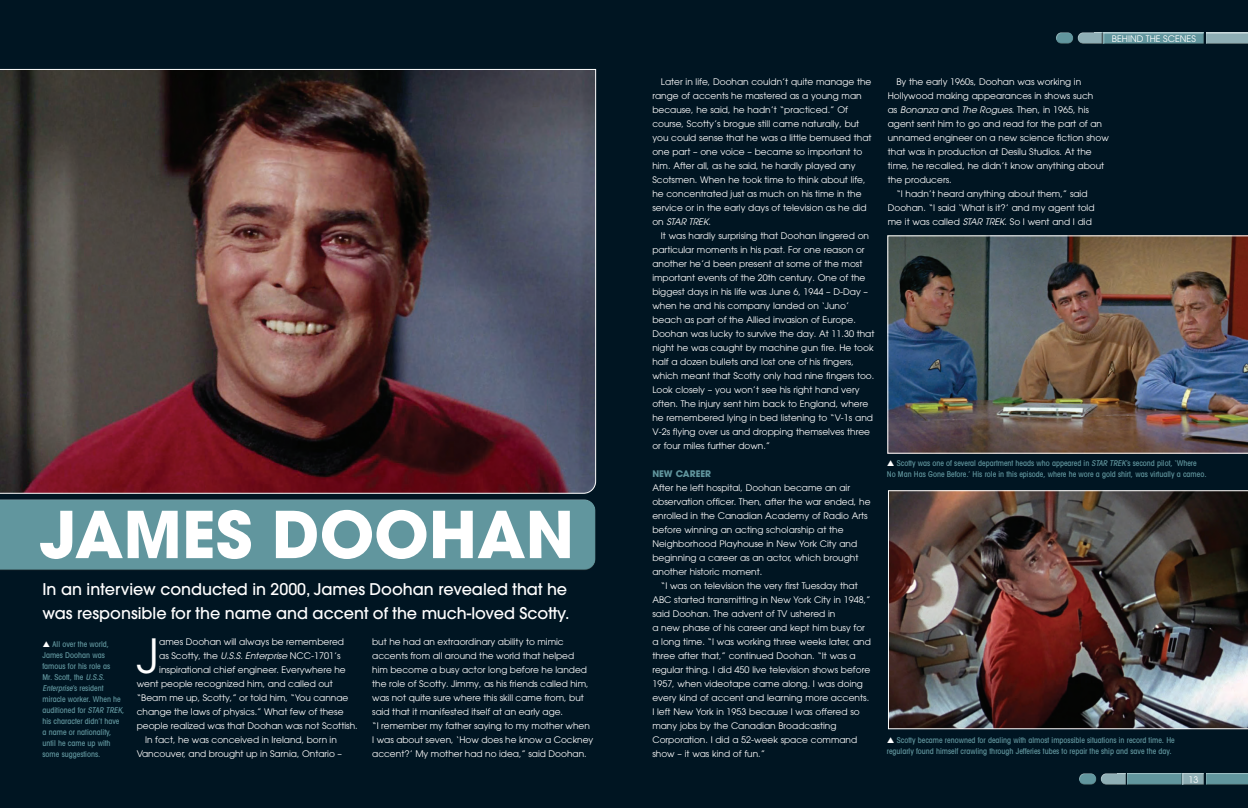
<style>
.page{position:relative;width:1248px;height:808px;background:#fff}
.page>*{position:absolute;margin:0;border:0;box-sizing:border-box;transform-origin:0 0}
.t1{font:700 64px "Avant Garde";color:#fff}
.t2{font:46.8px "Avant Garde";color:#fff}
.t3{font:500 16px/24px "Avant Garde";color:#fff}
.t4{font:9px/14px "Avant Garde";color:#fff}
.t5{font:italic 9px "Avant Garde LT";color:#fff}
.t6{font:700 9px "Avant Garde LT";color:#61969e}
.t7{font:500 condensed 8px/11px "Avant Garde LT";color:#61969e}
.s1{font-style:italic}
.s2{font-family:"Avant Garde LT";font-style:italic}
.s3{font-family:"Avant Garde";font-style:normal}
</style>
<div class="page">
<div style="left:0;top:0;width:1247px;height:808px;background:#001522"></div>
<div style="left:0;top:498px;width:596px;height:66px;background:#fff;opacity:.75"></div>
<div style="left:0;top:503px;width:596px;height:68px;background:#61969e"></div>
<div style="left:1099px;top:772px;width:27px;height:10px;background:#001522"></div>
<div style="left:1099px;top:773px;width:27px;height:12px;background:#231f20;opacity:.75"></div>
<div style="left:1126px;top:772px;width:56px;height:13px;background:#001522"></div>
<div style="left:1126px;top:773px;width:56px;height:12px;background:#61969e"></div>
<div style="left:1181px;top:772px;width:24px;height:13px;background:#001522"></div>
<div style="left:1181px;top:773px;width:24px;height:12px;background:#231f20;opacity:.75"></div>
<div style="left:1204px;top:772px;width:43px;height:13px;background:#001522"></div>
<div style="left:1204px;top:773px;width:43px;height:12px;background:#61969e"></div>
<div style="left:1078px;top:772px;width:19px;height:10px;background:#fff;opacity:.75"></div>
<div style="left:1078px;top:775px;width:20px;height:10px;background:#231f20;opacity:.75"></div>
<div style="left:1076px;top:31px;width:27px;height:10px;background:#001522"></div>
<div style="left:1076px;top:32px;width:27px;height:12px;background:#231f20;opacity:.75"></div>
<div style="left:1103px;top:31px;width:102px;height:13px;background:#001522"></div>
<div style="left:1103px;top:32px;width:102px;height:12px;background:#231f20;opacity:.75"></div>
<div style="left:1204px;top:31px;width:43px;height:13px;background:#001522"></div>
<div style="left:1204px;top:32px;width:43px;height:12px;background:#231f20;opacity:.75"></div>
<div style="left:1055px;top:31px;width:18px;height:10px;background:#fff;opacity:.75"></div>
<div style="left:1055px;top:34px;width:19px;height:10px;background:#231f20;opacity:.75"></div>
<img style="left:0;top:68px;width:596px;height:426px">
<img style="left:887px;top:235px;width:360px;height:219px">
<img style="left:887px;top:490px;width:360px;height:239px">
<svg style="left:43px;top:641px;width:7px;height:6px"></svg>
<svg style="left:887px;top:460px;width:7px;height:6px"></svg>
<svg style="left:887px;top:737px;width:7px;height:6px"></svg>
<h1 class="t1" style="left:40px;top:493px;width:536px">JAMES DOOHAN</h1>
<h3 class="t3" style="left:43px;top:577px;width:528px">In an interview conducted in 2000, James Doohan revealed that he was responsible for the name and accent of the much-loved Scotty.</h3>
<p class="t7" style="left:43px;top:638px;width:83px;text-indent:10px">All over the world,<br>James Doohan was famous for his role as<br>Mr. Scott, the <span class="s1">U.S.S.<br>Enterprise</span>’s r e s i d e n t miracle worker. When he auditioned for <span class="s1">STAR TREK</span>, his character didn’t have a name or nationality, until he came up with some suggestions.</p>
<h2 class="t2" style="left:137px;top:628px;width:24px">J</h2>
<p class="t4" style="left:159px;top:635px;width:186px">ames Doohan will always be remembered</p>
<p class="t4" style="left:159px;top:649px;width:183px">as Scotty, the <span class="s2">U.S.S. Enterprise</span> NCC-1701’s</p>
<p class="t4" style="left:159px;top:663px;width:188px">inspirational chief engineer. Everywhere he</p>
<p class="t4" style="left:137px;top:677px;width:197px">went people recognized him, and called out</p>
<p class="t4" style="left:137px;top:691px;width:213px">“Beam me up, Scotty,” or told him, “You cannae</p>
<p class="t4" style="left:137px;top:705px;width:208px">change the laws of physics.” What few of these</p>
<p class="t4" style="left:137px;top:719px;width:222px">people realized was that Doohan was not Scottish.</p>
<p class="t4" style="left:145px;top:733px;width:193px">In fact, he was conceived in Ireland, born in</p>
<p class="t4" style="left:137px;top:747px;width:207px">Vancouver, and brought up in Sarnia, Ontario –</p>
<p class="t4" style="left:372px;top:635px;width:223px">but he had an extraordinary ability to mimic accents from all around the world that helped<br>him become a busy actor long before he landed the role of Scotty. Jimmy, as his friends called him, was not quite sure where this skill came from, but said that it manifested itself at an early age.<br>“I remember my father saying to my mother when I was about seven, ‘How does he know a Cockney accent?’ My mother had no idea,” said Doohan.</p>
<p class="t4" style="left:1111px;top:32px;width:85px">BEHIND THE SCENES</p>
<p class="t4" style="left:652px;top:75px;width:221px;text-indent:9px">Later in life, Doohan couldn’t quite manage the range of accents he mastered as a young man because, he said, he hadn’t “practiced.” Of course, Scotty’s brogue still came naturally, but you could sense that he was a little bemused that one part – one voice – became so important to him. After all, as he said, he hardly played any Scotsmen. When he took time to think about life, he concentrated just as much on his time in the service or in the early days of television as he did</p>
<p class="t5" style="left:652px;top:216px;width:60px"><span class="s3">on</span> STAR TREK<span class="s3">.</span></p>
<p class="t4" style="left:652px;top:229px;width:224px;text-indent:9px">It was hardly surprising that Doohan lingered on particular moments in his past. For one reason or another he’d been present at some of the most important events of the 20th century. One of the biggest days in his life was June 6, 1944 – D-Day – when he and his company landed on ‘Juno’ beach as part of the Allied invasion of Europe.<br>Doohan was lucky to survive the day. At 11.30 that night he was caught by machine gun fire. He took half a dozen bullets and lost one of his fingers, which meant that Scotty only had nine fingers too.<br>Look closely – you won’t see his right hand very often. The injury sent him back to England, where he remembered lying in bed listening to “V-1s and V-2s flying over us and dropping themselves three or four miles further down.”</p>
<p class="t6" style="left:652px;top:468px;width:60px">NEW CAREER</p>
<p class="t4" style="left:652px;top:481px;width:220px">After he left hospital, Doohan became an air observation officer. Then, after the war ended, he enrolled in the Canadian Academy of Radio Arts before winning an acting scholarship at the Neighborhood Playhouse in New York City and beginning a career as an actor, which brought another historic moment.</p>
<p class="t4" style="left:652px;top:579px;width:220px;text-indent:9px">“I was on television the very first Tuesday that ABC started transmitting in New York City in 1948,” said Doohan. The advent of TV ushered in<br>a new phase of his career and kept him busy for a long time. “I was working three weeks later, and three after that,” continued Doohan. “It was a regular thing. I did 450 live television shows before 1957, when videotape came along. I was doing every kind of accent and learning more accents.<br>I left New York in 1953 because I was offered so many jobs by the Canadian Broadcasting Corporation. I did a 52-week space command show – it was kind of fun.”</p>
<p class="t4" style="left:896px;top:75px;width:186px">By the early 1960s, Doohan was working in</p>
<p class="t4" style="left:887px;top:89px;width:207px">Hollywood making appearances in shows such</p>
<p class="t4" style="left:887px;top:103px;width:203px">as <span class="s2">Bonanza</span> and <span class="s2">The Rogues</span>. Then, in 1965, his</p>
<p class="t4" style="left:887px;top:117px;width:216px">agent sent him to go and read for the part of an</p>
<p class="t4" style="left:887px;top:131px;width:222px">unnamed engineer on a new science fiction show</p>
<p class="t4" style="left:887px;top:145px;width:205px">that was in production at Desilu Studios. At the</p>
<p class="t4" style="left:887px;top:159px;width:218px">time, he recalled, he didn’t know anything about</p>
<p class="t4" style="left:887px;top:173px;width:65px">the producers.</p>
<p class="t4" style="left:896px;top:187px;width:193px">“I hadn’t heard anything about them,” said</p>
<p class="t4" style="left:887px;top:201px;width:208px">Doohan. “I said ‘What is it?’ and my agent told</p>
<p class="t4" style="left:887px;top:215px;width:205px">me it was called <span class="s2">STAR TREK</span>. So I went and I did</p>
<p class="t7" style="left:886px;top:458px;width:321px;text-align:center">Scotty was one of several department heads who appeared in <span class="s1">STAR TREK</span>’s second pilot, ‘Where<br>No Man Has Gone Before.’ His role in this episode, where he wore a gold shirt, was virtually a cameo.</p>
<p class="t7" style="left:886px;top:734px;width:289px;text-indent:10px">Scotty became renowned for dealing with almost impossible situations in record time. He regularly found himself crawling through Jefferies tubes to repair the ship and save the day.</p>
<p class="t4" style="left:1188px;top:772px;width:11px">13</p>
</div>
